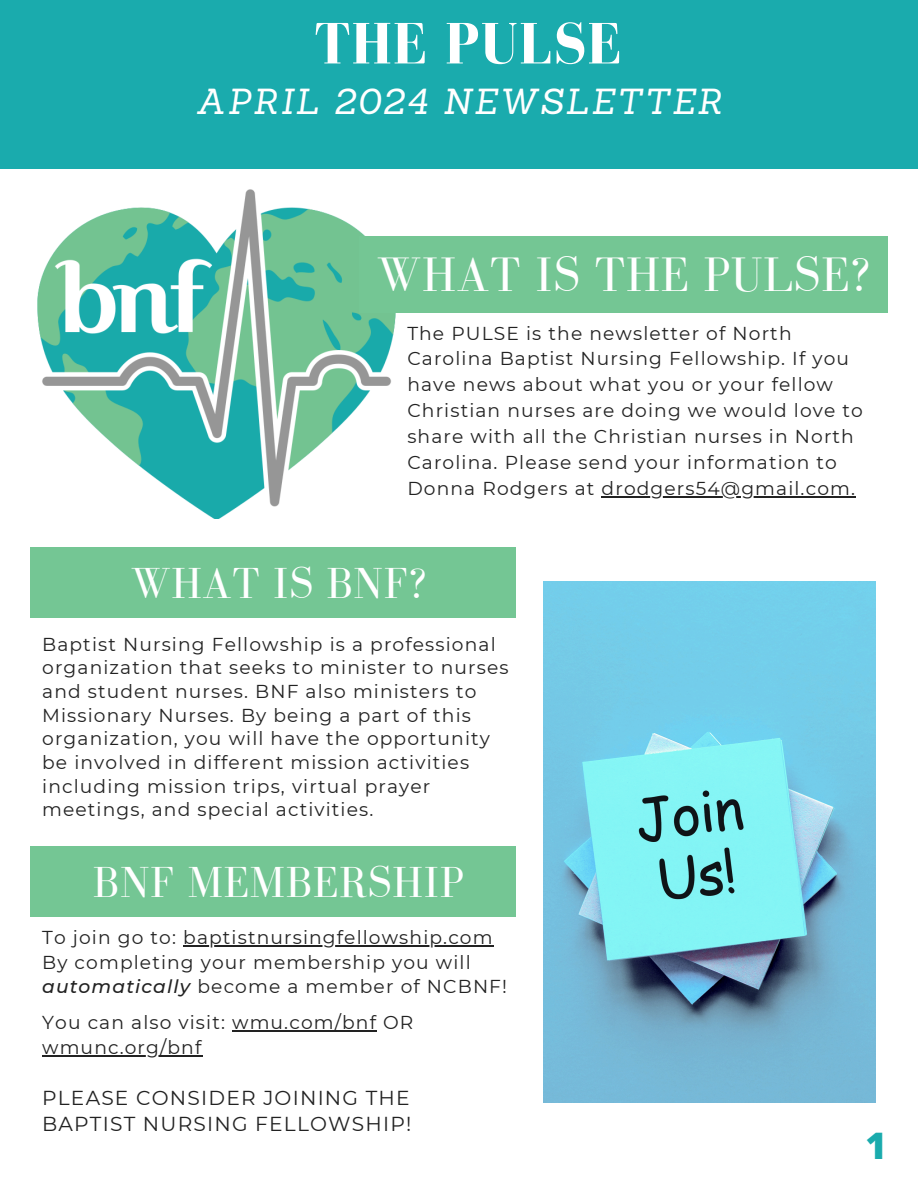
<style>
.page{position:relative;width:918px;height:1188px;background:#fff}
.page>*{position:absolute;margin:0;border:0;box-sizing:border-box;transform-origin:0 0}
.t1{font:700 60px "Bodoni FLF";letter-spacing:.01em;color:#fff}
.t2{font:49.8px "Bodoni FLF";letter-spacing:.01em;color:#fff}
.t3{font:44.7px "Bodoni FLF";letter-spacing:.01em;color:#fff}
.t4{font:800 36.6px "Open Sans";color:#1aabad}
.t5{font:italic 35.25px "Sanchez";letter-spacing:.06em;color:#fff}
.t6{font:20.1px/25.8px "Montserrat";letter-spacing:.06em;color:#222}
.t7{font:18.75px/23.7px "Montserrat";letter-spacing:.06em;color:#222}
.s1{font-weight:500;font-style:italic}
</style>
<div class="page">
<img style="left:37px;top:189px;width:370px;height:330px">
<div style="left:359px;top:237px;width:528px;height:76px;background:#74c694"></div>
<div style="left:0;top:0;width:918px;height:169px;background:#1aabad"></div>
<img style="left:544px;top:582px;width:331px;height:521px">
<div style="left:31px;top:547px;width:485px;height:70px;background:#74c694"></div>
<div style="left:31px;top:846px;width:485px;height:71px;background:#74c694"></div>
<hr style="left:602px;top:496px;width:254px;height:1px;background:#222">
<hr style="left:183px;top:945px;width:311px;height:1px;background:#222">
<hr style="left:232px;top:1031px;width:145px;height:1px;background:#222">
<hr style="left:42px;top:1055px;width:161px;height:1px;background:#222">
<h1 class="t1" style="left:314px;top:11px;width:309px">THE PULSE</h1>
<h4 class="t5" style="left:196px;top:79px;width:528px">APRIL 2024 NEWSLETTER</h4>
<h2 class="t2" style="left:377px;top:247px;width:495px">WHAT IS THE PULSE?</h2>
<p class="t7" style="left:407px;top:320px;width:457px;line-height:25.8px">The PULSE is the newsletter of North Carolina Baptist Nursing Fellowship. If you have news about what you or your fellow Christian nurses are doing we would love to share with all the Christian nurses in North Carolina. Please send your information to Donna Rodgers at drodgers54@gmail.com.</p>
<p class="t3" style="left:130px;top:559px;width:298px">WHAT IS BNF?</p>
<h3 class="t7" style="left:42px;top:632px;width:468px">Baptist Nursing Fellowship is a professional organization that seeks to minister to nurses and student nurses. BNF also ministers to Missionary Nurses. By being a part of this organization, you will have the opportunity be involved in different mission activities including mission trips, virtual prayer meetings, and special activities.</h3>
<p class="t3" style="left:93px;top:858px;width:373px">BNF MEMBERSHIP</p>
<p class="t7" style="left:42px;top:925px;width:452px">To join go to: baptistnursingfellowship.com</p>
<h5 class="t7" style="left:42px;top:950px;width:430px">By completing your membership you will</h5>
<p class="t7" style="left:42px;top:969px;width:466px;line-height:36px"><span class="s1">automatically</span> become a member of NCBNF!<br>You can also visit: wmu.com/bnf OR</p>
<p class="t7" style="left:42px;top:1036px;width:161px">wmunc.org/bnf</p>
<p class="t6" style="left:42px;top:1085px;width:371px">PLEASE CONSIDER JOINING THE<br>BAPTIST NURSING FELLOWSHIP!</p>
<p class="t4" style="left:865px;top:1120px;width:23px">1</p>
</div>
